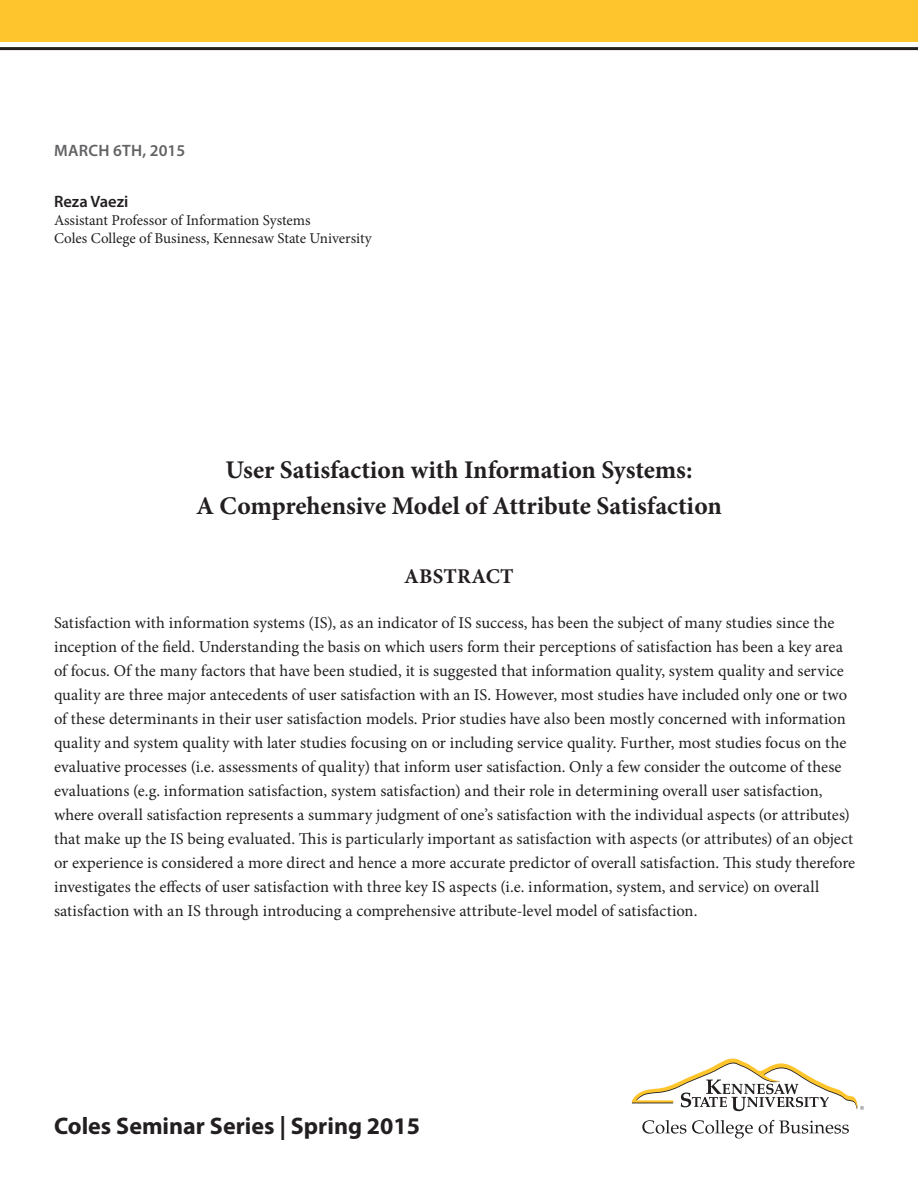
<style>
.page{position:relative;width:918px;height:1188px;background:#fff}
.page>*{position:absolute;margin:0;border:0;box-sizing:border-box;transform-origin:0 0}
.t1{font:700 25.5px "Minion Pro";letter-spacing:-.005em;color:#231f20}
.t2{font:700 24px "Myriad Pro";color:#231f20}
.t3{font:700 21px "Minion Pro";letter-spacing:.01em;color:#231f20}
.t4{font:16.5px/24px "Minion Pro";color:#231f20}
.t5{font:600 16.5px "Myriad Pro";letter-spacing:.015em;color:#636366}
.t6{font:600 16.5px "Myriad Pro";color:#231f20}
.t7{font:15px "Minion Pro";letter-spacing:-.005em;color:#231f20}
</style>
<div class="page">
<svg style="left:642px;top:1120px;width:44px;height:14px"></svg>
<svg style="left:692px;top:1120px;width:61px;height:18px"></svg>
<svg style="left:759px;top:1120px;width:90px;height:14px"></svg>
<svg style="left:632px;top:1059px;width:232px;height:52px"></svg>
<div style="left:0;top:0;width:918px;height:41px;background:#ffc52d"></div>
<hr style="left:0;top:47px;width:918px;height:3px;background:#231f20">
<p class="t5" style="left:54px;top:140px;width:133px">MARCH 6TH, 2015</p>
<p class="t6" style="left:54px;top:191px;width:76px">Reza Vaezi</p>
<p class="t7" style="left:54px;top:211px;width:258px">Assistant Professor of Information Systems</p>
<p class="t7" style="left:54px;top:229px;width:319px">Coles College of Business, Kennesaw State University</p>
<p class="t1" style="left:225px;top:451px;width:469px">User Satisfaction with Information Systems:</p>
<p class="t1" style="left:196px;top:488px;width:527px">A Comprehensive Model of Attribute Satisfaction</p>
<p class="t3" style="left:404px;top:561px;width:111px">ABSTRACT</p>
<p class="t4" style="left:54px;top:611px;width:803px">Satisfaction with information systems (IS), as an indicator of IS success, has been the subject of many studies since the inception of the field. Understanding the basis on which users form their perceptions of satisfaction has been a key area of focus. Of the many factors that have been studied, it is suggested that information quality, system quality and service quality are three major antecedents of user satisfaction with an IS. However, most studies have included only one or two of these determinants in their user satisfaction models. Prior studies have also been mostly concerned with information quality and system quality with later studies focusing on or including service quality. Further, most studies focus on the evaluative processes (i.e. assessments of quality) that inform user satisfaction. Only a few consider the outcome of these evaluations (e.g. information satisfaction, system satisfaction) and their role in determining overall user satisfaction, where overall satisfaction represents a summary judgment of one’s satisfaction with the individual aspects (or attributes) that make up the IS being evaluated. This is particularly important as satisfaction with aspects (or attributes) of an object or experience is considered a more direct and hence a more accurate predictor of overall satisfaction. This study therefore investigates the effects of user satisfaction with three key IS aspects (i.e. information, system, and service) on overall satisfaction with an IS through introducing a comprehensive attribute-level model of satisfaction.</p>
<h2 class="t2" style="left:54px;top:1110px;width:368px">Coles Seminar Series | Spring 2015</h2>
</div>
